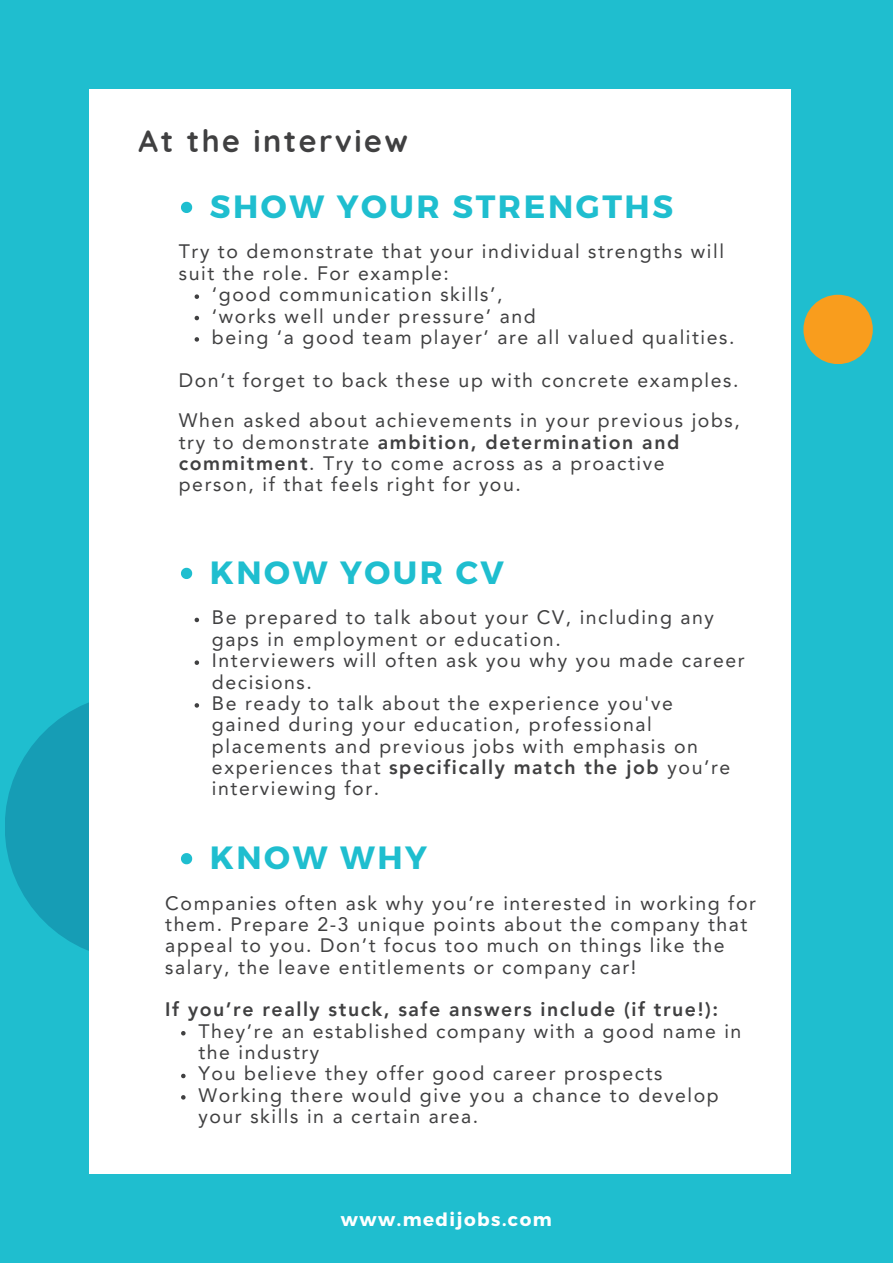
<style>
.page{position:relative;width:893px;height:1264px;background:#fff}
.page>*{position:absolute;margin:0;border:0;box-sizing:border-box;transform-origin:0 0}
.t1{font:700 32.1px "Montserrat";letter-spacing:.08em;color:#1fbecf}
.t2{font:700 30.6px "Quicksand";letter-spacing:.08em;color:#404041}
.t3{font:19.5px/21.3px "Avenir LT Pro";letter-spacing:.08em;color:#404041}
.t4{font:800 19.5px "Avenir LT Pro";letter-spacing:.08em;color:#404041}
.t5{font:700 18.3px "Montserrat";letter-spacing:.08em;color:#fff}
.s1{font-weight:800}
</style>
<div class="page">
<div style="left:0;top:0;width:892px;height:1262px;background:#1fbecf"></div>
<div style="left:5px;top:692px;width:267px;height:268px;background:#169db5;border-radius:50%"></div>
<div style="left:89px;top:89px;width:702px;height:1084px;background:#fff"></div>
<svg style="left:194px;top:294px;width:5px;height:5px"></svg>
<svg style="left:194px;top:316px;width:5px;height:4px"></svg>
<svg style="left:194px;top:337px;width:5px;height:4px"></svg>
<svg style="left:181px;top:202px;width:11px;height:11px"></svg>
<div style="left:803px;top:295px;width:69px;height:69px;background:#f99d1d;border-radius:50%"></div>
<svg style="left:194px;top:617px;width:5px;height:5px"></svg>
<svg style="left:194px;top:660px;width:5px;height:5px"></svg>
<svg style="left:194px;top:703px;width:5px;height:4px"></svg>
<svg style="left:181px;top:568px;width:11px;height:11px"></svg>
<svg style="left:181px;top:1031px;width:4px;height:4px"></svg>
<svg style="left:181px;top:1073px;width:4px;height:5px"></svg>
<svg style="left:181px;top:1095px;width:4px;height:4px"></svg>
<svg style="left:181px;top:853px;width:11px;height:11px"></svg>
<p class="t2" style="left:139px;top:122px;width:271px">At the interview</p>
<p class="t1" style="left:210px;top:185px;width:465px">SHOW YOUR STRENGTHS</p>
<p class="t3" style="left:179px;top:243px;width:546px">Try to demonstrate that your individual strengths will suit the role. For example:</p>
<p class="t3" style="left:212px;top:285px;width:292px">‘good communication skills’,</p>
<p class="t3" style="left:212px;top:307px;width:325px">‘works well under pressure’ and</p>
<p class="t3" style="left:212px;top:328px;width:524px">being ‘a good team player’ are all valued qualities.</p>
<p class="t3" style="left:179px;top:371px;width:561px">Don’t forget to back these up with concrete examples.</p>
<p class="t3" style="left:179px;top:411px;width:562px">When asked about achievements in your previous jobs, try to demonstrate <span class="s1">ambition, determination and commitment</span>. Try to come across as a proactive person, if that feels right for you.</p>
<p class="t1" style="left:210px;top:551px;width:296px">KNOW YOUR CV</p>
<p class="t3" style="left:212px;top:608px;width:503px">Be prepared to talk about your CV, including any gaps in employment or education.</p>
<p class="t3" style="left:212px;top:651px;width:534px">Interviewers will often ask you why you made career decisions.</p>
<p class="t3" style="left:212px;top:694px;width:520px">Be ready to talk about the experience you've gained during your education, professional placements and previous jobs with emphasis on experiences that <span class="s1">specifically match the job</span> you’re interviewing for.</p>
<p class="t1" style="left:210px;top:836px;width:219px">KNOW WHY</p>
<p class="t3" style="left:165px;top:893px;width:592px">Companies often ask why you’re interested in working for them. Prepare 2-3 unique points about the company that appeal to you. Don’t focus too much on things like the salary, the leave entitlements or company car!</p>
<p class="t4" style="left:165px;top:1001px;width:554px">If you’re really stuck, safe answers include (if true!):</p>
<p class="t3" style="left:198px;top:1022px;width:544px">They’re an established company with a good name in the industry</p>
<p class="t3" style="left:198px;top:1064px;width:465px">You believe they offer good career prospects</p>
<p class="t3" style="left:198px;top:1086px;width:522px">Working there would give you a chance to develop your skills in a certain area.</p>
<p class="t5" style="left:341px;top:1207px;width:212px">www.medijobs.com</p>
</div>
